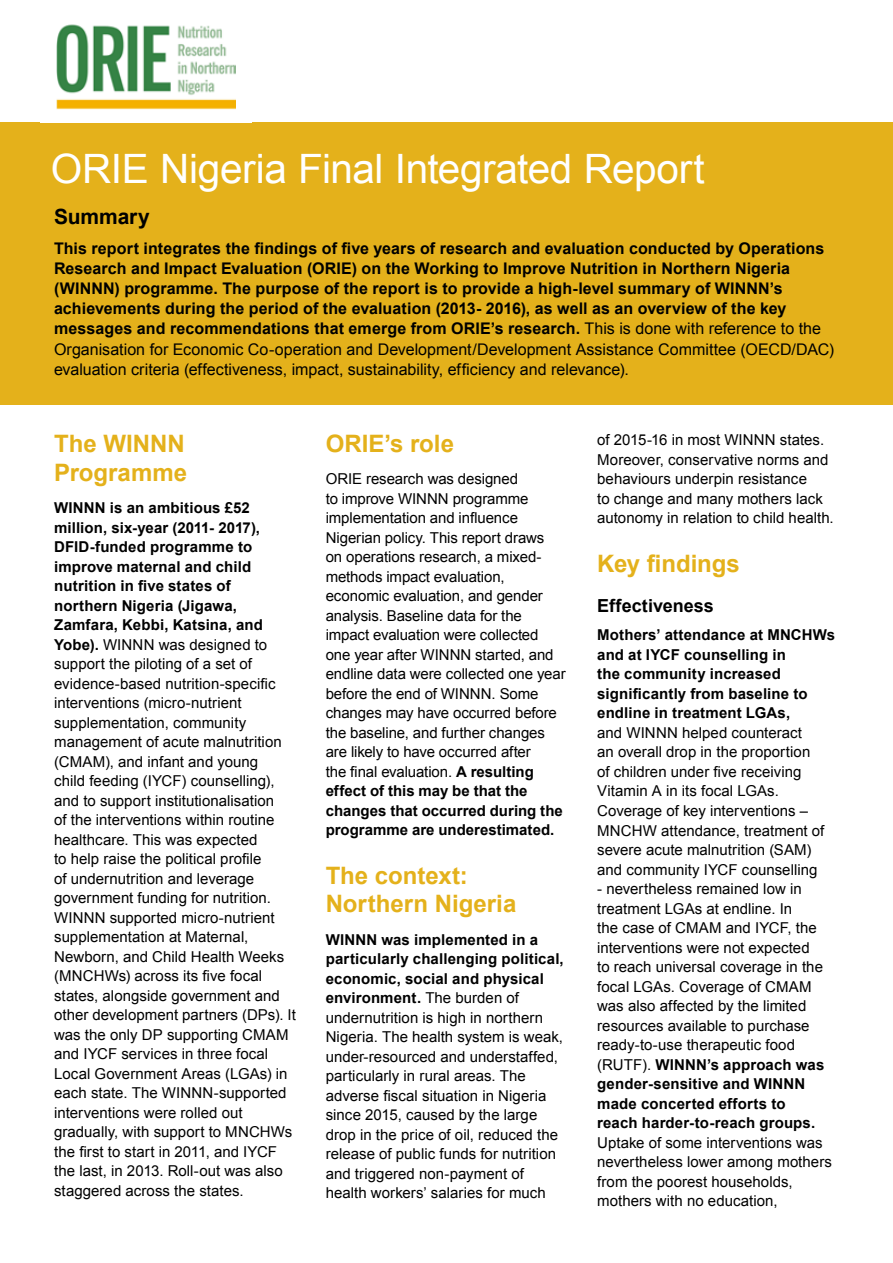
<style>
.page{position:relative;width:893px;height:1263px;background:#fff}
.page>*{position:absolute;margin:0;border:0;box-sizing:border-box;transform-origin:0 0}
.t1{font:40.5px "Arial";letter-spacing:-.01em;color:#fff}
.t2{font:700 24px/28.8px "Arial";color:#e4b11b}
.t3{font:700 21px "Arial";letter-spacing:-.005em;color:#000}
.t4{font:700 18px "Arial";color:#000}
.t5{font:700 16.05px/20.1px "Arial";letter-spacing:.005em;color:#000}
.t6{font:15px/19.5px "Arial";color:#000}
.t7{font:700 15px/19.5px "Arial";letter-spacing:.01em;color:#000}
.s1{font-weight:400}
.s2{font-weight:700}
</style>
<div class="page">
<div style="left:0;top:122px;width:893px;height:283px;background:#e4b11b"></div>
<img style="left:56px;top:24px;width:179px;height:86px">
<h1 class="t1" style="left:51px;top:141px;width:655px">ORIE Nigeria Final Integrated Report</h1>
<h3 class="t3" style="left:54px;top:202px;width:97px">Summary</h3>
<p class="t5" style="left:54px;top:239px;width:782px">This report integrates the findings of five years of research and evaluation conducted by Operations Research and Impact Evaluation (ORIE) on the Working to Improve Nutrition in Northern Nigeria (WINNN) programme. The purpose of the report is to provide a high-level summary of WINNN’s achievements during the period of the evaluation (2013- 2016), as well as an overview of the key messages and recommendations that emerge from ORIE’s research. <span class="s1">This is done with reference to the Organisation for Economic Co-operation and Development/Development Assistance Committee (OECD/DAC) evaluation criteria (effectiveness, impact, sustainability, efficiency and relevance).</span></p>
<h2 class="t2" style="left:54px;top:429px;width:135px">The WINNN<br>Programme</h2>
<p class="t6" style="left:54px;top:498px;width:243px"><span class="s2">WINNN is an ambitious £52 million, six-year (2011- 2017),<br>DFID-funded programme to improve maternal and child nutrition in five states of northern Nigeria (Jigawa,<br>Zamfara, Kebbi, Katsina, and<br>Yobe).</span> WINNN was designed to support the piloting of a set of evidence-based nutrition-specific interventions (micro-nutrient supplementation, community management of acute malnutrition (CMAM), and infant and young<br>child feeding (IYCF) counselling), and to support institutionalisation<br>of the interventions within routine healthcare. This was expected<br>to help raise the political profile<br>of undernutrition and leverage government funding for nutrition.<br>WINNN supported micro-nutrient supplementation at Maternal,<br>Newborn, and Child Health Weeks (MNCHWs) across its five focal states, alongside government and other development partners (DPs). It was the only DP supporting CMAM and IYCF services in three focal<br>Local Government Areas (LGAs) in each state. The WINNN-supported interventions were rolled out gradually, with support to MNCHWs the first to start in 2011, and IYCF the last, in 2013. Roll-out was also staggered across the states.</p>
<h2 class="t2" style="left:326px;top:429px;width:130px">ORIE’s role</h2>
<p class="t6" style="left:326px;top:469px;width:241px">ORIE research was designed<br>to improve WINNN programme implementation and influence<br>Nigerian policy. This report draws<br>on operations research, a mixed&shy;methods impact evaluation, economic evaluation, and gender analysis. Baseline data for the impact evaluation were collected one year after WINNN started, and endline data were collected one year before the end of WINNN. Some changes may have occurred before the baseline, and further changes are likely to have occurred after<br>the final evaluation. <span class="s2">A resulting effect of this may be that the changes that occurred during the programme are underestimated.</span></p>
<h2 class="t2" style="left:326px;top:861px;width:192px">The context:<br>Northern Nigeria</h2>
<p class="t6" style="left:326px;top:929px;width:240px"><span class="s2">WINNN was implemented in a particularly challenging political, economic, social and physical environment.</span> The burden of undernutrition is high in northern Nigeria. The health system is weak, under-resourced and understaffed, particularly in rural areas. The adverse fiscal situation in Nigeria since 2015, caused by the large drop in the price of oil, reduced the release of public funds for nutrition and triggered non-payment of health workers’ salaries for much</p>
<p class="t6" style="left:597px;top:430px;width:238px">of 2015-16 in most WINNN states.<br>Moreover, conservative norms and behaviours underpin resistance<br>to change and many mothers lack autonomy in relation to child health.</p>
<h2 class="t2" style="left:597px;top:549px;width:144px">Key findings</h2>
<p class="t4" style="left:597px;top:593px;width:118px">Effectiveness</p>
<p class="t7" style="left:597px;top:626px;width:239px">Mothers’ attendance at MNCHWs and at IYCF counselling in<br>the community increased significantly from baseline to endline in treatment LGAs,</p>
<p class="t6" style="left:597px;top:723px;width:229px">and WINNN helped counteract<br>an overall drop in the proportion of children under five receiving<br>Vitamin A in its focal LGAs.<br>Coverage of key interventions –<br>MNCHW attendance, treatment of severe acute malnutrition (SAM) and community IYCF counselling</p>
<p class="t6" style="left:597px;top:879px;width:229px">- nevertheless remained low in treatment LGAs at endline. In<br>the case of CMAM and IYCF, the interventions were not expected to reach universal coverage in the focal LGAs. Coverage of CMAM was also affected by the limited resources available to purchase ready-to-use therapeutic food (RUTF). <span class="s2">WINNN’s approach was gender-sensitive and WINNN made concerted efforts to reach harder-to-reach groups.</span></p>
<p class="t6" style="left:597px;top:1132px;width:236px">Uptake of some interventions was nevertheless lower among mothers from the poorest households, mothers with no education,</p>
</div>
